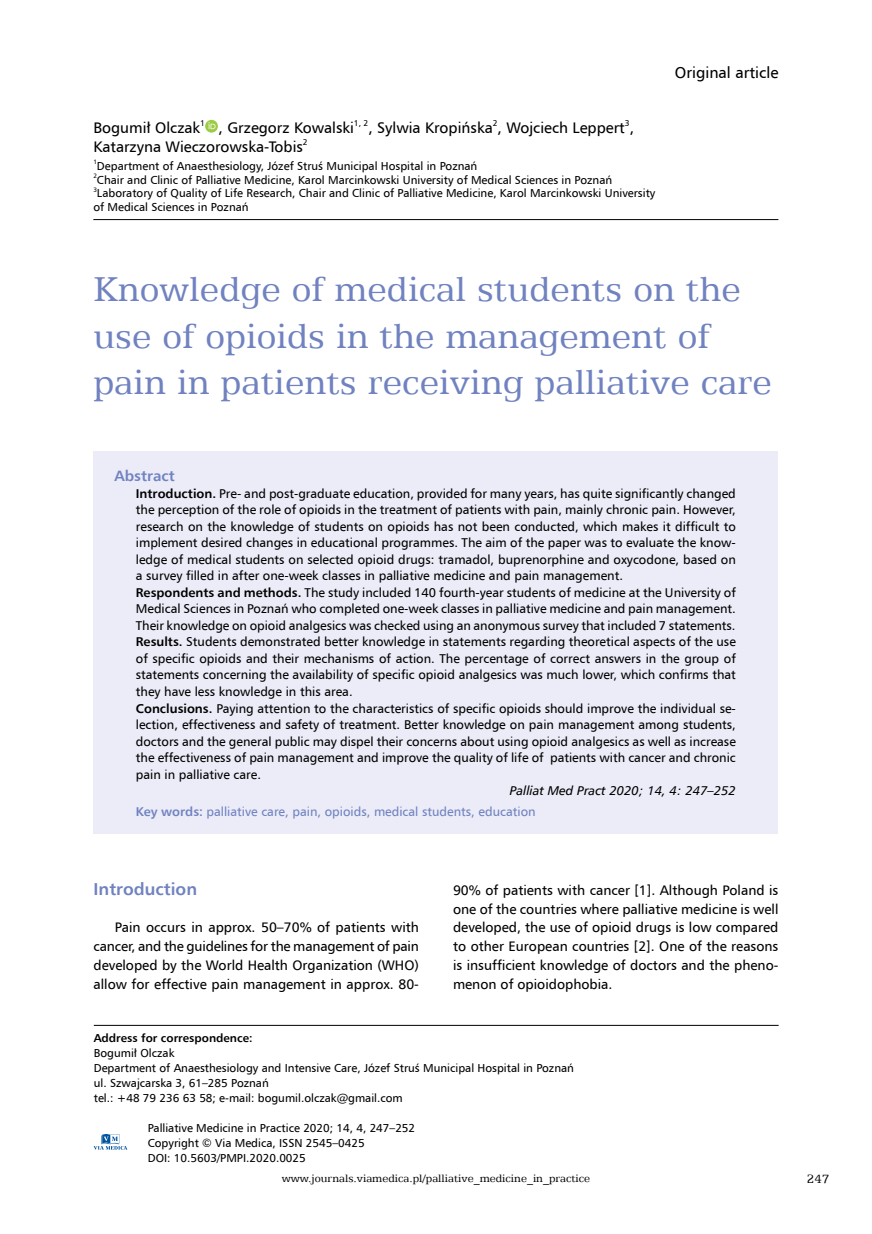
<style>
.page{position:relative;width:872px;height:1234px;background:#fff}
.page>*{position:absolute;margin:0;border:0;box-sizing:border-box;transform-origin:0 0}
.t1{font:39px/46.8px "Egyptian 505 EU";color:#7082c0}
.t2{font:700 17.25px "Humnst 777 EU";color:#7082c0}
.t3{font:15.75px "Humnst 777 EU";color:#000}
.t4{font:15.3px/18.9px "Humnst 777 EU";color:#000}
.t5{font:700 15px "Humnst 777 EU";color:#7082c0}
.t6{font:13.8px/18.9px "Humnst 777 EU";color:#000;text-align:justify}
.t7{font:13.5px "Egyptian 505 EU";color:#000}
.t8{font:12.75px/16.5px "Humnst 777 EU";color:#000}
.t9{font:12.75px/20.7px "Humnst 777 EU";color:#7082c0}
.t10{font:12px "Egyptian 505 EU";color:#000}
.t11{font:11.55px/15px "Humnst 777 EU";color:#000}
.t12{font:700 11.55px "Humnst 777 EU";color:#000}
.t13{font:8.4px "Humnst 777 EU";color:#000}
.t14{font:6.3px "Humnst 777 EU";color:#000}
.s1{font-weight:700}
.s2{font-style:italic;color:#000}
</style>
<div class="page">
<div style="left:94px;top:451px;width:684px;height:382px;background:#ebecf7"></div>
<hr style="left:94px;top:1024px;width:684px;height:1px;background:#000">
<svg style="left:94px;top:1134px;width:33px;height:15px"></svg>
<hr style="left:93px;top:219px;width:685px;height:1px;background:#000">
<svg style="left:205px;top:120px;width:13px;height:13px"></svg>
<svg style="left:208px;top:122px;width:7px;height:7px"></svg>
<p class="t4" style="left:93px;top:117px;width:542px">Bogumił Olczak<sup>1</sup> , Grzegorz Kowalski<sup>1,</sup> <sup>2</sup>, Sylwia Kropińska<sup>2</sup>, Wojciech Leppert<sup>3</sup>,<br>Katarzyna Wieczorowska-Tobis</p>
<p class="t13" style="left:303px;top:136px;width:6px">2</p>
<p class="t11" style="left:93px;top:158px;width:385px"><sup>1</sup>Department of Anaesthesiology, Józef Struś Municipal Hospital in Poznań</p>
<p class="t14" style="left:93px;top:172px;width:5px">2</p>
<p class="t11" style="left:97px;top:172px;width:517px">Chair and Clinic of Palliative Medicine, Karol Marcinkowski University of Medical Sciences in Poznań</p>
<p class="t14" style="left:93px;top:186px;width:5px">3</p>
<p class="t11" style="left:93px;top:186px;width:563px;line-height:13.8px;text-indent:4px">Laboratory of Quality of Life Research, Chair and Clinic of Palliative Medicine, Karol Marcinkowski University of Medical Sciences in Poznań</p>
<p class="t3" style="left:675px;top:63px;width:105px">Original article</p>
<h1 class="t1" style="left:93px;top:264px;width:680px">Knowledge of medical students on the use of opioids in the management of pain in patients receiving palliative care</h1>
<p class="t5" style="left:115px;top:466px;width:62px">Abstract</p>
<p class="t8" style="left:136px;top:485px;width:601px"><span class="s1">Introduction.</span> Pre- and post-graduate education, provided for many years, has quite significantly changed the perception of the role of opioids in the treatment of patients with pain, mainly chronic pain. However, research on the knowledge of students on opioids has not been conducted, which makes it difficult to implement desired changes in educational programmes. The aim of the paper was to evaluate the know&shy;ledge of medical students on selected opioid drugs: tramadol, buprenorphine and oxycodone, based on a survey filled in after one-week classes in palliative medicine and pain management.<br><span class="s1">Respondents and methods.</span> The study included 140 fourth-year students of medicine at the University of Medical Sciences in Poznań who completed one-week classes in palliative medicine and pain management.<br>Their knowledge on opioid analgesics was checked using an anonymous survey that included 7 statements.<br><span class="s1">Results.</span> Students demonstrated better knowledge in statements regarding theoretical aspects of the use of specific opioids and their mechanisms of action. The percentage of correct answers in the group of statements concerning the availability of specific opioid analgesics was much lower, which confirms that they have less knowledge in this area.<br><span class="s1">Conclusions.</span> Paying attention to the characteristics of specific opioids should improve the individual se&shy;lection, effectiveness and safety of treatment. Better knowledge on pain management among students, doctors and the general public may dispel their concerns about using opioid analgesics as well as increase the effectiveness of pain management and improve the quality of life of patients with cancer and chronic pain in palliative care.</p>
<p class="t9" style="left:136px;top:779px;width:601px;text-indent:374px"><span class="s2">Palliat Med Pract 2020; 14, 4: 247–252<br></span><span class="s1">Key words:</span> palliative care, pain, opioids, medical students, education</p>
<h2 class="t2" style="left:94px;top:877px;width:105px">Introduction</h2>
<p class="t6" style="left:94px;top:917px;width:327px;text-indent:21px">Pain occurs in approx. 50–70% of patients with cancer, and the guidelines for the management of pain developed by the World Health Organization (WHO) allow for effective pain management in approx. 80-</p>
<p class="t6" style="left:453px;top:879px;width:327px">90% of patients with cancer [1]. Although Poland is one of the countries where palliative medicine is well developed, the use of opioid drugs is low compared to other European countries [2]. One of the reasons is insufficient knowledge of doctors and the pheno&shy;menon of opioidophobia.</p>
<p class="t12" style="left:94px;top:1030px;width:160px">Address for correspondence:</p>
<p class="t11" style="left:94px;top:1045px;width:482px">Bogumił Olczak<br>Department of Anaesthesiology and Intensive Care, Józef Struś Municipal Hospital in Poznań ul. Szwajcarska 3, 61–285 Poznań<br>tel.: +48 79 236 63 58; e-mail: bogumil.olczak@gmail.com</p>
<p class="t11" style="left:148px;top:1120px;width:269px">Palliative Medicine in Practice 2020; 14, 4, 247–252<br>Copyright © Via Medica, ISSN 2545–0425<br>DOI: 10.5603/PMPI.2020.0025</p>
<p class="t10" style="left:282px;top:1170px;width:310px">www.journals.viamedica.pl/palliative_medicine_in_practice</p>
<p class="t7" style="left:807px;top:1170px;width:24px">247</p>
</div>
